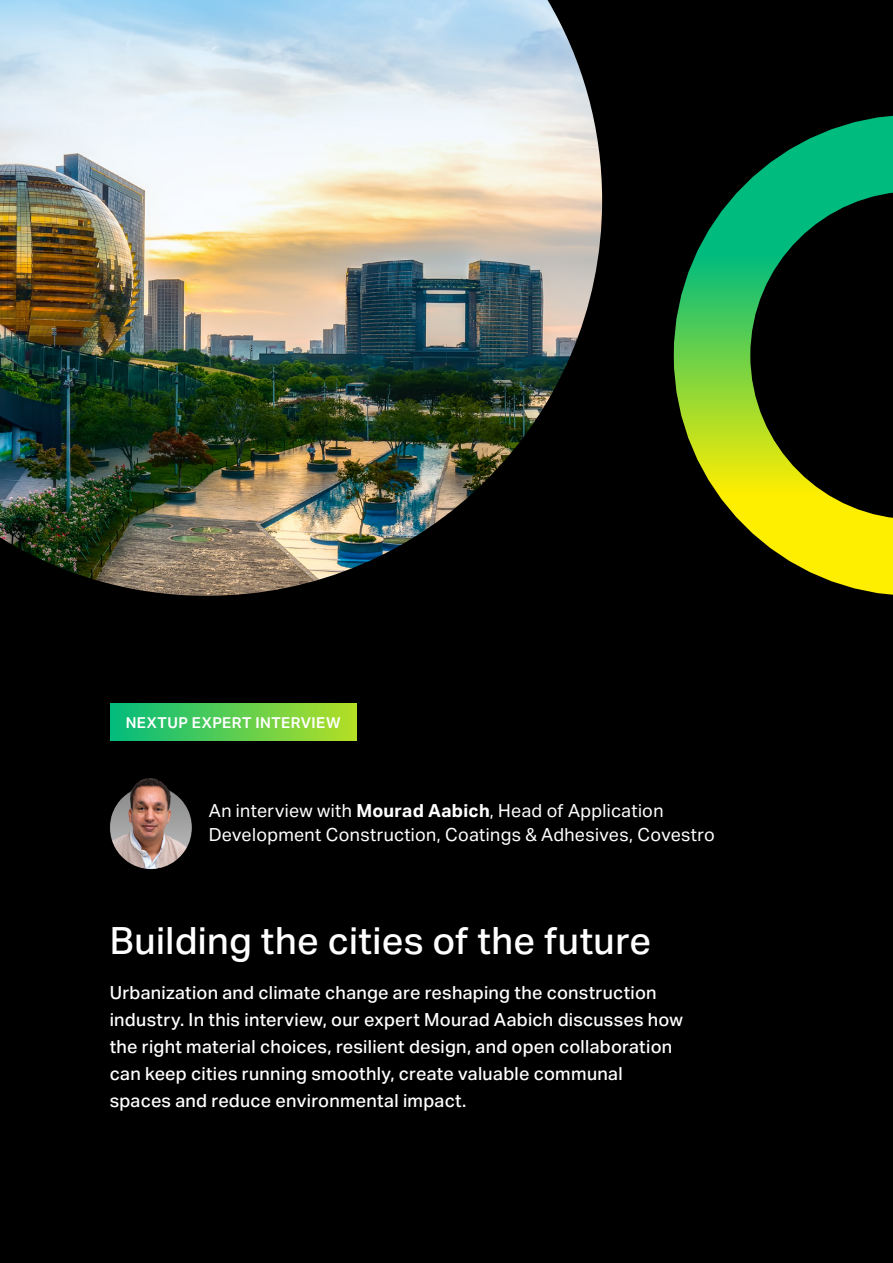
<style>
.page{position:relative;width:893px;height:1263px;background:#000}
.page>*{position:absolute;margin:0;border:0;box-sizing:border-box;transform-origin:0 0}
.t1{font:500 37.5px "Aktiv Grotesk";letter-spacing:.01em;color:#fff}
.t2{font:500 18px/27px "Aktiv Grotesk";letter-spacing:.015em;color:#fff}
.t3{font:18px/24px "Aktiv Grotesk";letter-spacing:.015em;color:#fff}
.t4{font:600 15px "Aktiv Grotesk";letter-spacing:.03em;color:#fff}
.s1{font-weight:700}
</style>
<div class="page">
<img style="left:0;top:0;width:602px;height:596px">
<svg style="left:674px;top:115px;width:219px;height:480px"></svg>
<div style="left:110px;top:704px;width:246px;height:36px;background:linear-gradient(to right,#02bb7d,#b3df25)"></div>
<img style="left:110px;top:778px;width:82px;height:92px">
<p class="t4" style="left:126px;top:714px;width:216px">NEXTUP EXPERT INTERVIEW</p>
<p class="t3" style="left:209px;top:799px;width:508px">An interview with <span class="s1">Mourad Aabich</span>, Head of Application<br>Development Construction, Coatings &amp; Adhesives, Covestro</p>
<h1 class="t1" style="left:110px;top:919px;width:543px">Building the cities of the future</h1>
<p class="t2" style="left:110px;top:979px;width:575px">Urbanization and climate change are reshaping the construction industry. In this interview, our expert Mourad Aabich discusses how the right material choices, resilient design, and open collaboration can keep cities running smoothly, create valuable communal spaces and reduce environmental impact.</p>
</div>
